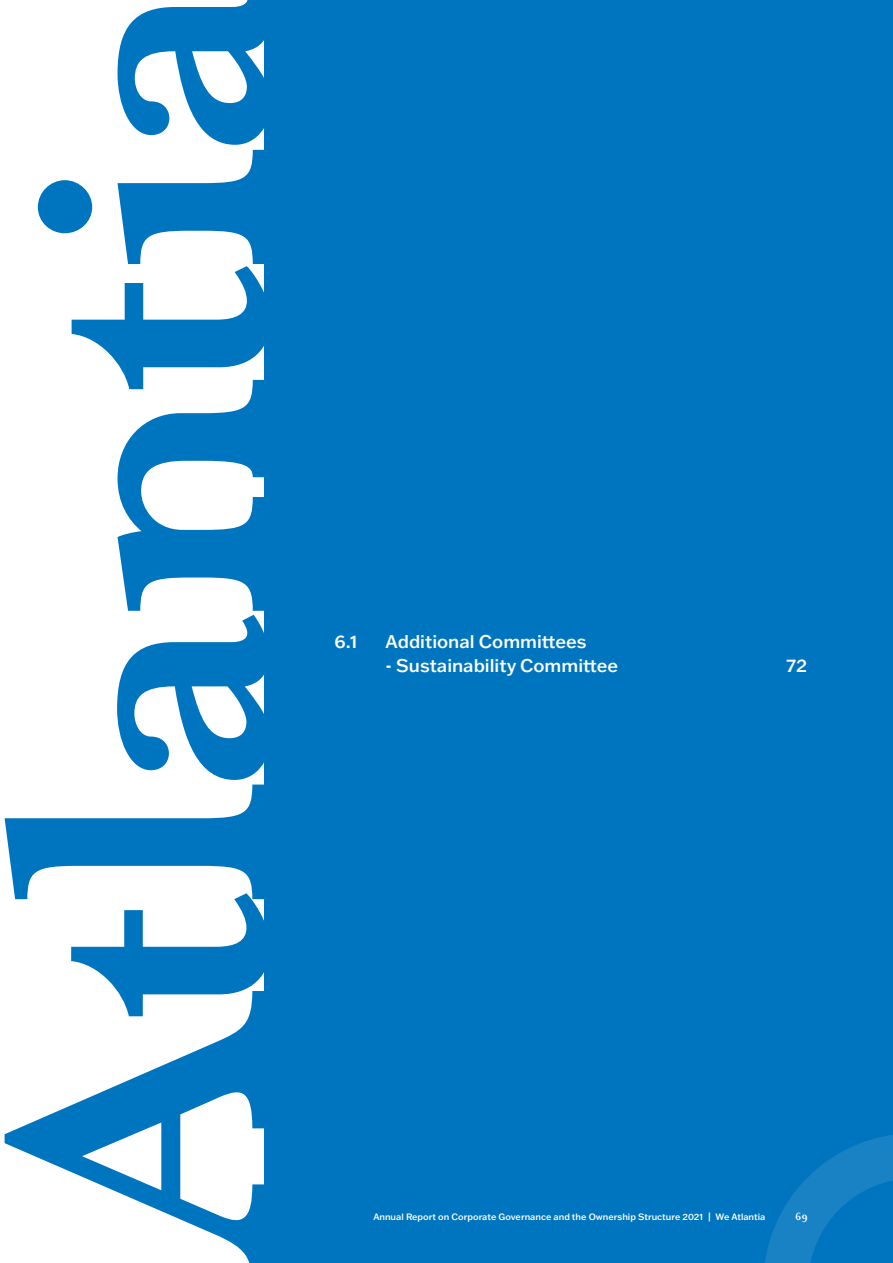
<style>
.page{position:relative;width:893px;height:1263px;background:#fff}
.page>*{position:absolute;margin:0;border:0;box-sizing:border-box;transform-origin:0 0}
.t1{font:500 18px "Franklin Gothic ATF";color:#fff}
.t2{font:700 12px "Mrs Eaves OT";color:#fff}
.t3{font:500 9px "Franklin Gothic ATF";color:#fff}
</style>
<div class="page">
<div style="left:201px;top:0;width:692px;height:1263px;background:#0075bf"></div>
<svg style="left:5px;top:1016px;width:259px;height:247px"></svg>
<svg style="left:5px;top:0;width:259px;height:1016px"></svg>
<svg style="left:765px;top:1135px;width:128px;height:128px"></svg>
<h1 class="t1" style="left:334px;top:629px;width:24px">6.1</h1>
<h1 class="t1" style="left:386px;top:629px;width:203px">Additional Committees</h1>
<h1 class="t1" style="left:386px;top:653px;width:234px">- Sustainability Committee</h1>
<h1 class="t1" style="left:786px;top:653px;width:22px">72</h1>
<p class="t3" style="left:373px;top:1211px;width:394px">Annual Report on Corporate Governance and the Ownership Structure 2021 | We Atlantia</p>
<h2 class="t2" style="left:795px;top:1210px;width:14px">69</h2>
</div>
